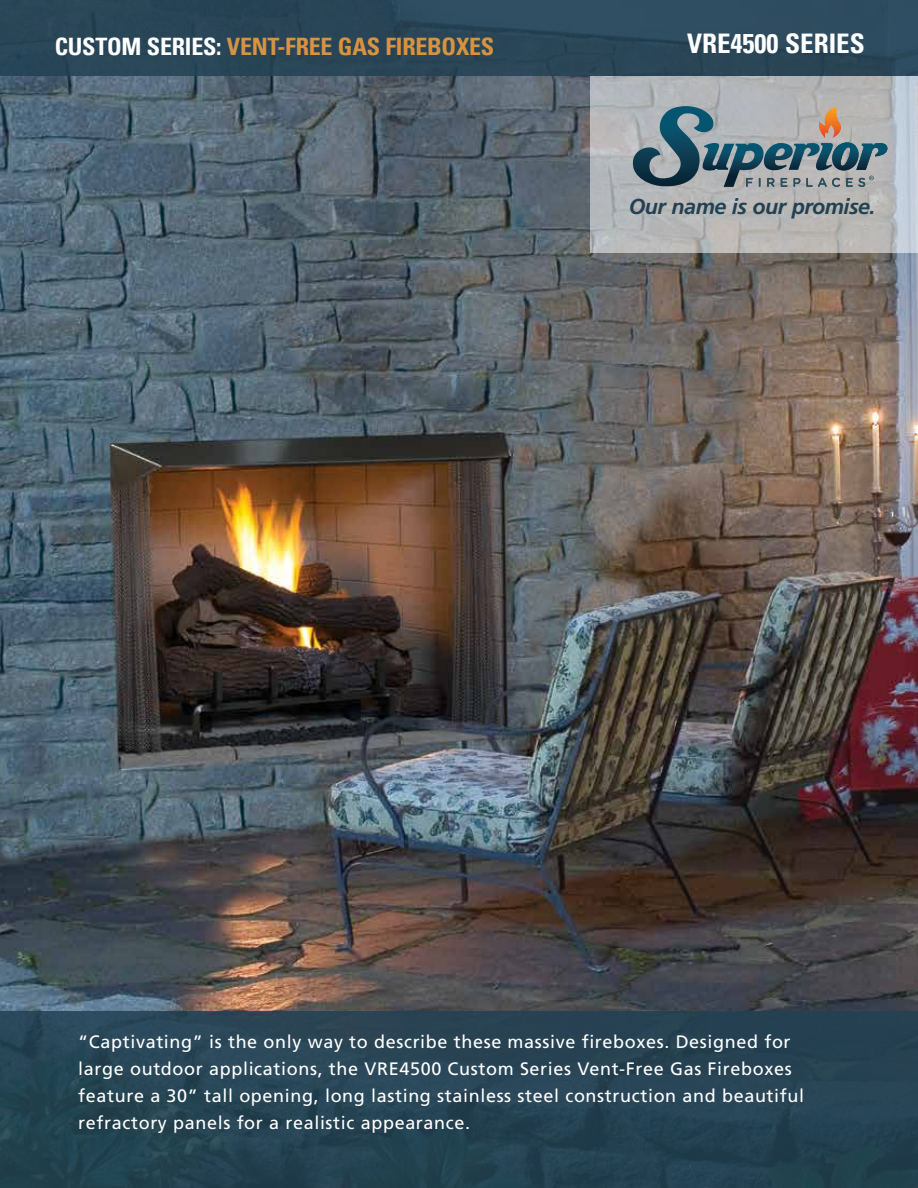
<style>
.page{position:relative;width:918px;height:1188px;background:#fff}
.page>*{position:absolute;margin:0;border:0;box-sizing:border-box;transform-origin:0 0}
.t1{font:27px "Univers Com 67 Bold Cond";color:#fff}
.t2{font:24px "Univers Com 67 Bold Cond";letter-spacing:-.01em;color:#d89341}
.t3{font:italic 700 21.6px "Frutiger";letter-spacing:-.025em;color:#224153}
.t4{font:18px/27px "Frutiger LT Std";letter-spacing:.035em;color:#fff}
.s1{color:#fff}
</style>
<div class="page">
<img style="left:0;top:76px;width:918px;height:935px">
<div style="left:0;top:1011px;width:918px;height:177px;background:#224153"></div>
<div style="left:0;top:0;width:918px;height:76px;background:#2a4658"></div>
<svg style="left:590px;top:76px;width:328px;height:177px;background:#b7b9ba"></svg>
<svg style="left:633px;top:106px;width:254px;height:81px;background:#819197"></svg>
<h2 class="t2" style="left:55px;top:32px;width:441px"><span class="s1">CUSTOM SERIES:</span> VENT-FREE GAS FIREBOXES</h2>
<h1 class="t1" style="left:687px;top:27px;width:179px">VRE4500 SERIES</h1>
<p class="t3" style="left:629px;top:194px;width:248px">Our name is our promise.</p>
<p class="t4" style="left:78px;top:1028px;width:727px">“Captivating” is the only way to describe these massive fireboxes. Designed for large outdoor applications, the VRE4500 Custom Series Vent-Free Gas Fireboxes feature a 30” tall opening, long lasting stainless steel construction and beautiful refractory panels for a realistic appearance.</p>
</div>
